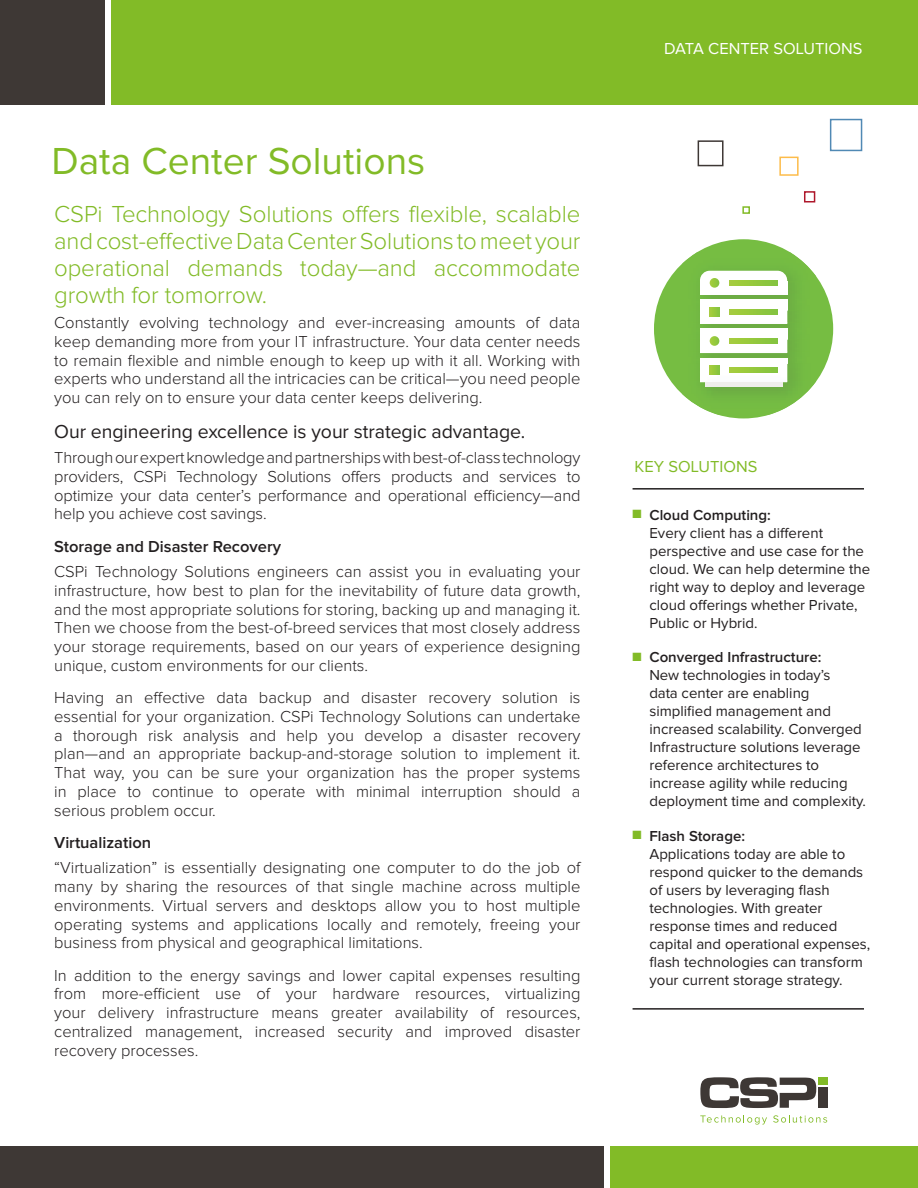
<style>
.page{position:relative;width:918px;height:1188px;background:#fff}
.page>*{position:absolute;margin:0;border:0;box-sizing:border-box;transform-origin:0 0}
.t1{font:39px "Proxima Nova";color:#82bb27}
.t2{font:300 24px/27px "Proxima Nova";letter-spacing:-.005em;color:#82bb27;text-align:justify}
.t3{font:19.5px "Proxima Nova";letter-spacing:-.005em;color:#231f20}
.t4{font:300 16.5px/18.8px "Proxima Nova";color:#231f20;text-align:justify}
.t5{font:600 16.5px "Proxima Nova";color:#231f20}
.t6{font:16.5px "Proxima Nova";color:#fff}
.t7{font:16.5px "Proxima Nova";color:#82bb27}
.t8{font:15px/18px "Proxima Nova";color:#231f20}
.s1{color:#82bb27}
.s2{font-weight:600}
</style>
<div class="page">
<div style="left:111px;top:0;width:807px;height:105px;background:#82bb27"></div>
<div style="left:0;top:0;width:105px;height:105px;background:#3e3835"></div>
<svg style="left:700px;top:1077px;width:116px;height:31px"></svg>
<div style="left:818px;top:1088px;width:9px;height:20px;background:#3e3835"></div>
<div style="left:818px;top:1078px;width:9px;height:7px;background:#82bb27"></div>
<svg style="left:700px;top:1115px;width:67px;height:10px"></svg>
<svg style="left:773px;top:1115px;width:54px;height:8px"></svg>
<div style="left:610px;top:1146px;width:308px;height:42px;background:#82bb27"></div>
<div style="left:0;top:1146px;width:604px;height:42px;background:#3e3835"></div>
<div style="left:830px;top:119px;width:32px;height:32px;border:2px solid #5089b4"></div>
<div style="left:698px;top:140px;width:26px;height:26px;border:2px solid #3e3835"></div>
<div style="left:779px;top:157px;width:20px;height:19px;border:2px solid #fdbc4a"></div>
<div style="left:804px;top:191px;width:11px;height:11px;border:2px solid #ae172b"></div>
<div style="left:742px;top:206px;width:8px;height:8px;border:2px solid #82bb27"></div>
<hr style="left:633px;top:488px;width:231px;height:2px;background:#231f20">
<hr style="left:633px;top:1008px;width:231px;height:2px;background:#231f20">
<div style="left:654px;top:239px;width:179px;height:179px;background:#76bd42;border-radius:50%"></div>
<img style="left:683px;top:253px;width:133px;height:29px">
<img style="left:700px;top:282px;width:95px;height:29px">
<div style="left:700px;top:300px;width:87px;height:24px;background:#fff"></div>
<img style="left:700px;top:323px;width:92px;height:17px">
<img style="left:787px;top:311px;width:8px;height:12px">
<img style="left:700px;top:311px;width:87px;height:13px">
<div style="left:700px;top:329px;width:87px;height:24px;background:#fff"></div>
<img style="left:683px;top:352px;width:133px;height:47px">
<img style="left:787px;top:340px;width:8px;height:12px">
<img style="left:700px;top:340px;width:87px;height:13px">
<div style="left:700px;top:358px;width:87px;height:24px;background:#fff"></div>
<img style="left:706px;top:410px;width:76px;height:5px">
<img style="left:688px;top:364px;width:123px;height:46px">
<img style="left:700px;top:364px;width:87px;height:18px">
<div style="left:705px;top:382px;width:77px;height:5px;background:#efeeec"></div>
<svg style="left:710px;top:307px;width:9px;height:10px"></svg>
<svg style="left:700px;top:271px;width:87px;height:24px;background:#f4f9ed"></svg>
<svg style="left:729px;top:280px;width:48px;height:5px"></svg>
<svg style="left:729px;top:309px;width:48px;height:5px"></svg>
<svg style="left:729px;top:339px;width:48px;height:4px"></svg>
<svg style="left:729px;top:368px;width:48px;height:4px"></svg>
<svg style="left:710px;top:336px;width:9px;height:10px"></svg>
<svg style="left:710px;top:365px;width:9px;height:10px"></svg>
<h1 class="t1" style="left:51px;top:139px;width:375px">Data Center Solutions</h1>
<h2 class="t2" style="left:54px;top:201px;width:528px">CSPi Technology Solutions offers flexible, scalable and cost-effective Data Center Solutions to meet your operational demands today—and accommodate growth for tomorrow.</h2>
<p class="t4" style="left:54px;top:314px;width:528px">Constantly evolving technology and ever-increasing amounts of data keep demanding more from your IT infrastructure. Your data center needs to remain flexible and nimble enough to keep up with it all. Working with experts who understand all the intricacies can be critical—you need people you can rely on to ensure your data center keeps delivering.</p>
<p class="t3" style="left:54px;top:420px;width:473px">Our engineering excellence is your strategic advantage.</p>
<p class="t4" style="left:54px;top:449px;width:528px">Through our expert knowledge and partnerships with best-of-class technology providers, CSPi Technology Solutions offers products and services to optimize your data center’s performance and operational efficiency—and help you achieve cost savings.</p>
<p class="t5" style="left:54px;top:537px;width:228px">Storage and Disaster Recovery</p>
<p class="t4" style="left:54px;top:563px;width:528px">CSPi Technology Solutions engineers can assist you in evaluating your infrastructure, how best to plan for the inevitability of future data growth, and the most appropriate solutions for storing, backing up and managing it.<br>Then we choose from the best-of-breed services that most closely address your storage requirements, based on our years of experience designing unique, custom environments for our clients.</p>
<p class="t4" style="left:54px;top:689px;width:528px">Having an effective data backup and disaster recovery solution is essential for your organization. CSPi Technology Solutions can undertake a thorough risk analysis and help you develop a disaster recovery plan—and an appropriate backup-and-storage solution to implement it.<br>That way, you can be sure your organization has the proper systems in place to continue to operate with minimal interruption should a serious problem occur.</p>
<p class="t5" style="left:54px;top:833px;width:99px">Virtualization</p>
<p class="t4" style="left:54px;top:859px;width:528px">“Virtualization” is essentially designating one computer to do the job of many by sharing the resources of that single machine across multiple environments. Virtual servers and desktops allow you to host multiple operating systems and applications locally and remotely, freeing your business from physical and geographical limitations.</p>
<p class="t4" style="left:54px;top:966px;width:528px">In addition to the energy savings and lower capital expenses resulting from more-efficient use of your hardware resources, virtualizing your delivery infrastructure means greater availability of resources, centralized management, increased security and improved disaster recovery processes.</p>
<p class="t6" style="left:664px;top:39px;width:200px">DATA CENTER SOLUTIONS</p>
<p class="t7" style="left:635px;top:458px;width:124px">KEY SOLUTIONS</p>
<p class="t8" style="left:649px;top:506px;width:222px;text-indent:-17px"><span class="s1">■</span> <span class="s2">Cloud Computing:<br></span>Every client has a different perspective and use case for the cloud. We can help determine the right way to deploy and leverage cloud offerings whether Private,<br>Public or Hybrid.</p>
<p class="t8" style="left:649px;top:649px;width:218px;text-indent:-17px"><span class="s1">■</span> <span class="s2">Converged Infrastructure:<br></span>New technologies in today’s<br>data center are enabling simplified management and increased scalability. Converged<br>Infrastructure solutions leverage reference architectures to increase agility while reducing deployment time and complexity.</p>
<p class="t8" style="left:649px;top:827px;width:222px;text-indent:-17px"><span class="s1">■</span> <span class="s2">Flash Storage:<br></span>Applications today are able to respond quicker to the demands of users by leveraging flash technologies. With greater response times and reduced capital and operational expenses, flash technologies can transform your current storage strategy.</p>
</div>
